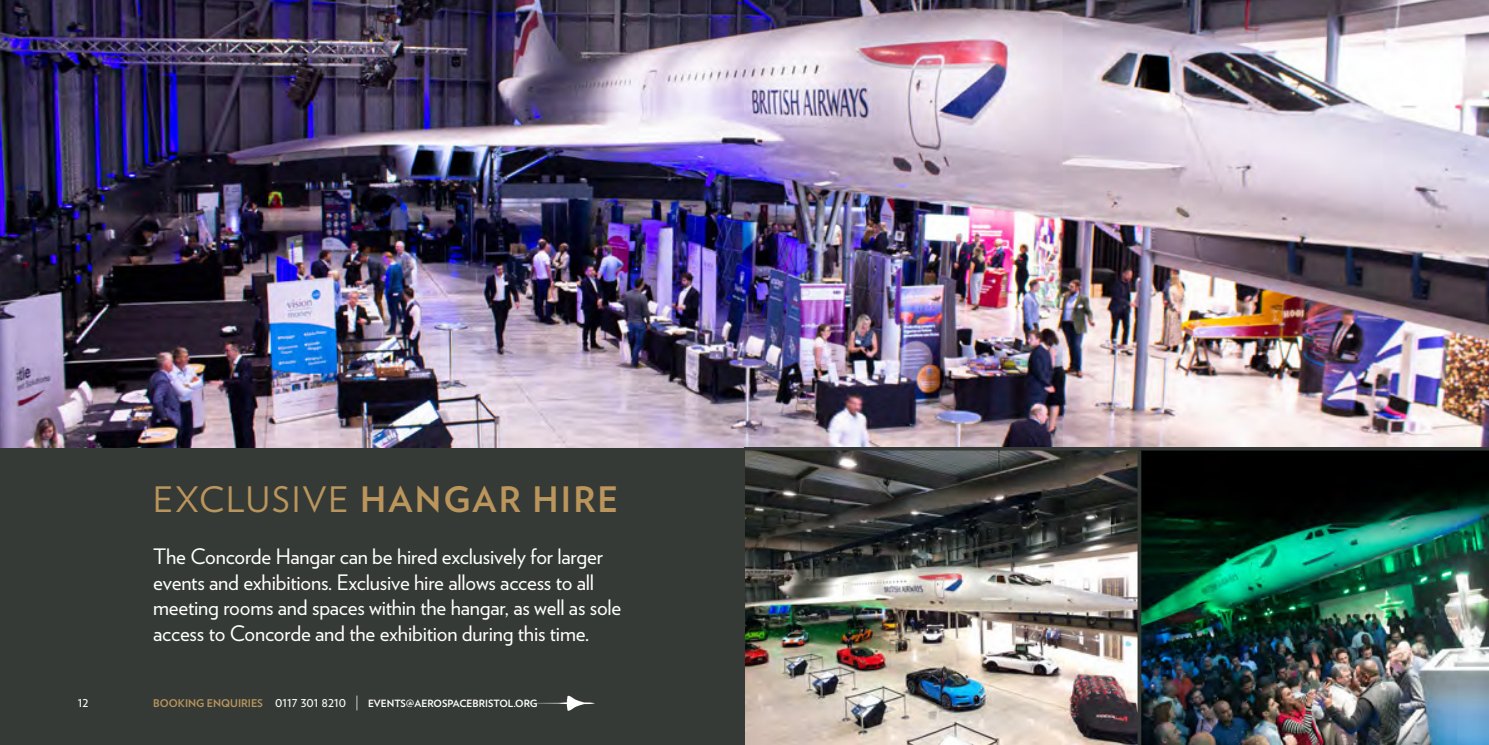
<style>
.page{position:relative;width:1489px;height:745px;background:#fff}
.page>*{position:absolute;margin:0;border:0;box-sizing:border-box;transform-origin:0 0}
.t1{font:700 35px "Verlag";letter-spacing:.06em;color:#ba955c}
.t2{font:21.25px/25.5px "Verlag";letter-spacing:-.01em;color:#fff}
.t3{font:13.75px "Verlag";color:#fff}
.t4{font:700 10px "Verlag";color:#fff}
.s1{font-weight:400}
.s2{font-size:10.62px;color:#ba955c}
.s3{font-weight:400;font-size:13.75px}
.s4{font-weight:300;font-size:15.5px}
</style>
<div class="page">
<div style="left:0;top:0;width:744px;height:744px;background:#353a36"></div>
<img style="left:0;top:0;width:744px;height:446px">
<svg style="left:559px;top:695px;width:36px;height:15px"></svg>
<hr style="left:472px;top:702px;width:96px;height:1px;background:#fff">
<img style="left:744px;top:0;width:744px;height:744px">
<svg style="left:1137px;top:450px;width:4px;height:294px"></svg>
<svg style="left:744px;top:446px;width:744px;height:4px;background:#5c5c5a"></svg>
<p class="t1" style="left:153px;top:471px;width:466px"><span class="s1">EXCLUSIVE</span> HANGAR HIRE</p>
<p class="t2" style="left:153px;top:542px;width:469px">The Concorde Hangar can be hired exclusively for larger events and exhibitions. Exclusive hire allows access to all meeting rooms and spaces within the hangar, as well as sole access to Concorde and the exhibition during this time.</p>
<p class="t3" style="left:78px;top:691px;width:12px">12</p>
<p class="t4" style="left:153px;top:695px;width:386px"><span class="s2">BOOKING ENQUIRIES</span> <span class="s3">0117 301 8210</span> <span class="s4">|</span> EVENTS@AEROSPACEBRISTOL.ORG</p>
</div>
